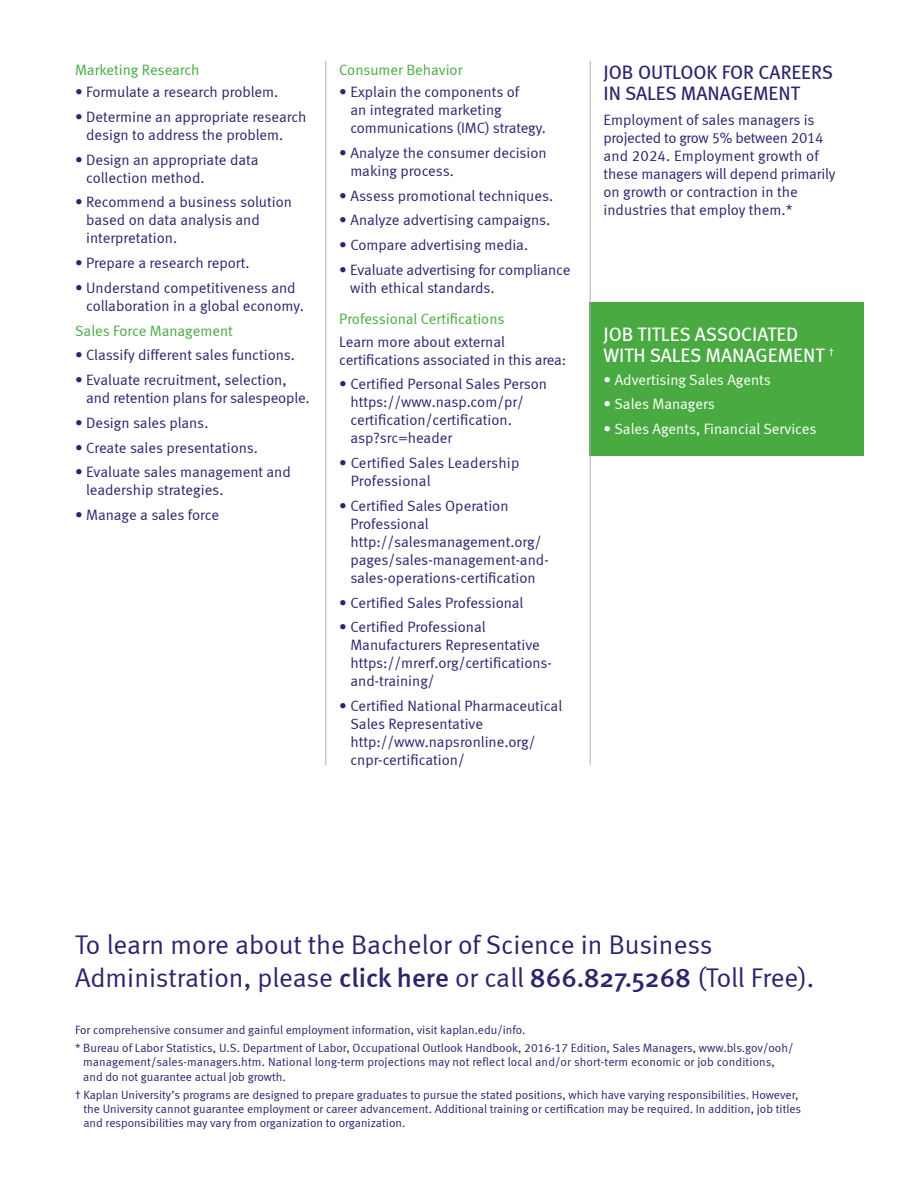
<style>
.page{position:relative;width:918px;height:1188px;background:#fff}
.page>*{position:absolute;margin:0;border:0;box-sizing:border-box;transform-origin:0 0}
.t1{font:27px/32.4px "Meta Normal LF";color:#29266f}
.t2{font:19.5px/21px "Meta Book LF";color:#fff}
.t3{font:19.5px/21px "Meta Book LF";color:#29266f}
.t4{font:15px/18px "Meta Normal LF";color:#29266f}
.t5{font:15px "Meta Normal LF";color:#49aa42}
.t6{font:15px "Meta Normal LF";color:#fff}
.t7{font:12px/14.4px "Meta Normal LF";color:#29266f}
.s1{font-family:"Meta";font-weight:500}
</style>
<div class="page">
<div style="left:590px;top:302px;width:274px;height:154px;background:#49aa42"></div>
<hr style="left:326px;top:61px;width:1px;height:705px;background:#adafb2">
<hr style="left:590px;top:61px;width:1px;height:704px;background:#adafb2">
<p class="t5" style="left:75px;top:61px;width:126px">Marketing Research</p>
<p class="t4" style="left:75px;top:83px;width:205px">• Formulate a research problem.</p>
<p class="t4" style="left:86px;top:107px;width:222px;text-indent:-11px">• Determine an appropriate research design to address the problem.</p>
<p class="t4" style="left:86px;top:150px;width:174px;text-indent:-11px">• Design an appropriate data collection method.</p>
<p class="t4" style="left:86px;top:193px;width:207px;text-indent:-11px">• Recommend a business solution based on data analysis and interpretation.</p>
<p class="t4" style="left:75px;top:254px;width:176px">• Prepare a research report.</p>
<p class="t4" style="left:86px;top:278px;width:219px;text-indent:-11px">• Understand competitiveness and collaboration in a global economy.</p>
<p class="t5" style="left:75px;top:322px;width:159px">Sales Force Management</p>
<p class="t4" style="left:75px;top:346px;width:222px">• Classify different sales functions.</p>
<p class="t4" style="left:86px;top:371px;width:225px;text-indent:-11px">• Evaluate recruitment, selection, and retention plans for salespeople.</p>
<p class="t4" style="left:75px;top:413px;width:135px">• Design sales plans.</p>
<p class="t4" style="left:75px;top:438px;width:185px">• Create sales presentations.</p>
<p class="t4" style="left:86px;top:463px;width:206px;text-indent:-11px">• Evaluate sales management and leadership strategies.</p>
<p class="t4" style="left:75px;top:506px;width:146px">• Manage a sales force</p>
<p class="t5" style="left:339px;top:61px;width:125px">Consumer Behavior</p>
<p class="t4" style="left:350px;top:83px;width:197px;text-indent:-11px">• Explain the components of<br>an integrated marketing communications (IMC) strategy.</p>
<p class="t4" style="left:350px;top:143px;width:198px;text-indent:-11px">• Analyze the consumer decision making process.</p>
<p class="t4" style="left:339px;top:186px;width:215px">• Assess promotional techniques.</p>
<p class="t4" style="left:339px;top:211px;width:213px">• Analyze advertising campaigns.</p>
<p class="t4" style="left:339px;top:236px;width:190px">• Compare advertising media.</p>
<p class="t4" style="left:350px;top:260px;width:222px;text-indent:-11px">• Evaluate advertising for compliance with ethical standards.</p>
<p class="t5" style="left:339px;top:310px;width:167px">Professional Certifications</p>
<p class="t4" style="left:339px;top:332px;width:228px">Learn more about external certifications associated in this area:</p>
<p class="t4" style="left:350px;top:375px;width:198px;text-indent:-11px">• Certified Personal Sales Person https://www.nasp.com/pr/ certification/certification. asp?src=header</p>
<p class="t4" style="left:351px;top:454px;width:170px;text-indent:-11px">• Certified Sales Leadership<br>Professional</p>
<p class="t4" style="left:350px;top:496px;width:200px;text-indent:-11px">• Certified Sales Operation<br>Professional http://salesmanagement.org/ pages/sales-management-and&shy;sales-operations-certification</p>
<p class="t4" style="left:339px;top:593px;width:186px">• Certified Sales Professional</p>
<p class="t4" style="left:350px;top:618px;width:203px;text-indent:-11px">• Certified Professional<br>Manufacturers Representative https://mrerf.org/certifications&shy;and-training/</p>
<p class="t4" style="left:350px;top:697px;width:213px;text-indent:-11px">• Certified National Pharmaceutical<br>Sales Representative http://www.napsronline.org/ cnpr-certification/</p>
<h2 class="t3" style="left:604px;top:61px;width:231px">JOB OUTLOOK FOR CAREERS<br>IN SALES MANAGEMENT</h2>
<p class="t4" style="left:604px;top:110px;width:234px">Employment of sales managers is projected to grow 5% between 2014 and 2024. Employment growth of these managers will depend primarily on growth or contraction in the industries that employ them.*</p>
<h2 class="t2" style="left:604px;top:324px;width:232px">JOB TITLES ASSOCIATED<br>WITH SALES MANAGEMENT <sup>†</sup></h2>
<p class="t6" style="left:604px;top:371px;width:169px">• Advertising Sales Agents</p>
<p class="t6" style="left:604px;top:396px;width:113px">• Sales Managers</p>
<p class="t6" style="left:604px;top:420px;width:214px">• Sales Agents, Financial Services</p>
<h1 class="t1" style="left:75px;top:929px;width:741px">To learn more about the Bachelor of Science in Business<br>Administration, please <span class="s1">click here</span> or call <span class="s1">866.827.5268</span> (Toll Free).</h1>
<p class="t7" style="left:75px;top:1021px;width:720px;line-height:17.9px">For comprehensive consumer and gainful employment information, visit kaplan.edu/info.<br>* Bureau of Labor Statistics, U.S. Department of Labor, Occupational Outlook Handbook, 2016-17 Edition, Sales Managers, www.bls.gov/ooh/</p>
<p class="t7" style="left:83px;top:1055px;width:693px">management/sales-managers.htm. National long-term projections may not reflect local and/or short-term economic or job conditions, and do not guarantee actual job growth.</p>
<p class="t7" style="left:83px;top:1087px;width:719px;text-indent:-8px">† Kaplan University’s programs are designed to prepare graduates to pursue the stated positions, which have varying responsibilities. However, the University cannot guarantee employment or career advancement. Additional training or certification may be required. In addition, job titles and responsibilities may vary from organization to organization.</p>
</div>
